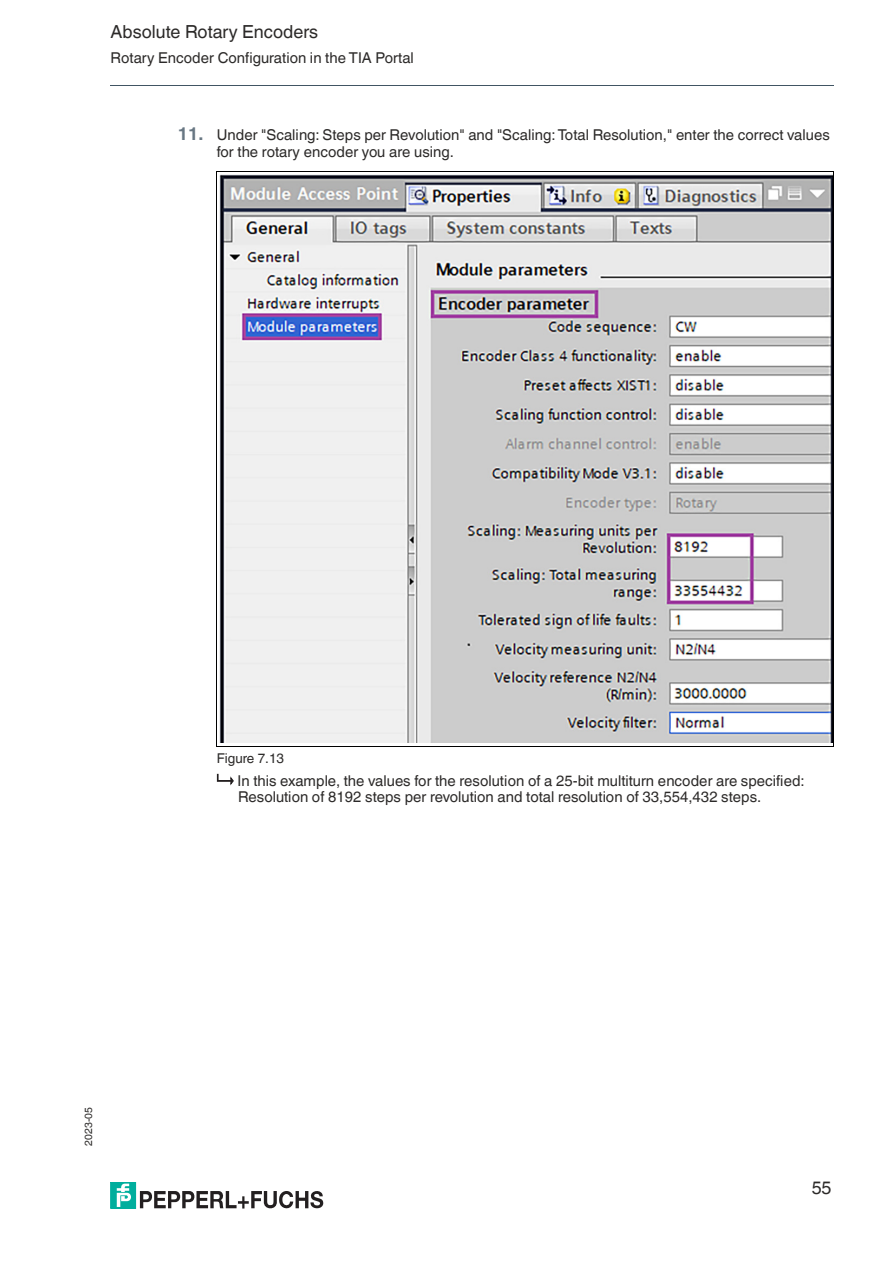
<style>
.page{position:relative;width:893px;height:1263px;background:#fff}
.page>*{position:absolute;margin:0;border:0;box-sizing:border-box;transform-origin:0 0}
.t1{font:18px "Helvetica World";color:#2c2a29}
.t2{font:15px/17.4px "Helvetica World";color:#2c2a29}
.t3{font:13.5px "Helvetica World";letter-spacing:-.005em;color:#2c2a29}
.t4{font:10.5px "Helvetica World";letter-spacing:.005em;color:#2c2a29}
.s1{font-weight:700;font-size:18px;color:#687783}
</style>
<div class="page">
<hr style="left:111px;top:85px;width:723px;height:1px;background:#415563">
<div style="left:111px;top:1182px;width:25px;height:26px;background:#00ae9d"></div>
<svg style="left:117px;top:1184px;width:14px;height:23px"></svg>
<svg style="left:140px;top:1191px;width:183px;height:18px"></svg>
<hr style="left:216px;top:171px;width:1px;height:575px;background:#000">
<hr style="left:833px;top:171px;width:1px;height:575px;background:#000">
<hr style="left:216px;top:171px;width:617px;height:1px;background:#000">
<hr style="left:216px;top:746px;width:617px;height:1px;background:#000">
<img style="left:219px;top:174px;width:613px;height:568px">
<svg style="left:216px;top:773px;width:18px;height:12px"></svg>
<p class="t1" style="left:111px;top:17px;width:209px">Absolute Rotary Encoders</p>
<p class="t2" style="left:111px;top:47px;width:305px">Rotary Encoder Configuration in the TIA Portal</p>
<p class="t2" style="left:217px;top:124px;width:614px;text-indent:-39px"><span class="s1">11.</span> Under "Scaling: Steps per Revolution" and "Scaling: Total Resolution," enter the correct values for the rotary encoder you are using.</p>
<p class="t4" style="left:80px;top:1146px;width:40px;rotate:-90deg">2023-05</p>
<p class="t3" style="left:217px;top:747px;width:69px">Figure 7.13</p>
<p class="t2" style="left:237px;top:770px;width:568px;line-height:16.4px">In this example, the values for the resolution of a 25-bit multiturn encoder are specified:<br>Resolution of 8192 steps per revolution and total resolution of 33,554,432 steps.</p>
<p class="t1" style="left:811px;top:1173px;width:21px">55</p>
</div>
